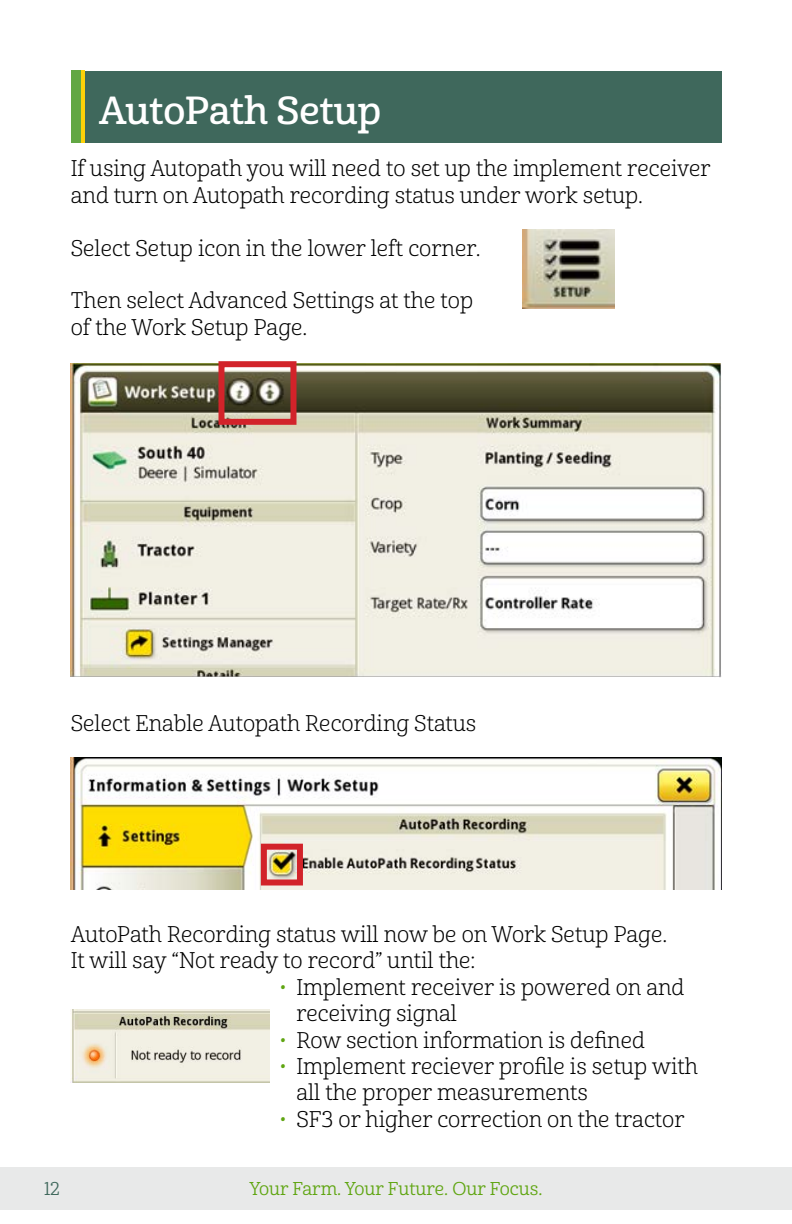
<style>
.page{position:relative;width:792px;height:1224px;background:#fff}
.page>*{position:absolute;margin:0;border:0;box-sizing:border-box;transform-origin:0 0}
.t1{font:38px "Cabrito Nor Dem";color:#fff}
.t2{font:22px/26.4px "Cabrito Nor Boo";color:#000}
.t3{font:18px "Cabrito Nor Reg";color:#5fa511}
.t4{font:18px "Cabrito Nor Reg";color:#3f685c}
.s1{font-family:"Cabrito Nor Med";color:#5fa511}
</style>
<div class="page">
<div style="left:0;top:1167px;width:792px;height:43px;background:#e8e9e9"></div>
<div style="left:71px;top:71px;width:650px;height:72px;background:#3f685c"></div>
<div style="left:71px;top:71px;width:10px;height:72px;background:#62a744"></div>
<hr style="left:81px;top:71px;width:4px;height:72px;background:#fed109">
<img style="left:71px;top:757px;width:650px;height:132px">
<img style="left:71px;top:364px;width:650px;height:314px">
<img style="left:71px;top:1010px;width:199px;height:72px">
<img style="left:522px;top:229px;width:92px;height:79px">
<svg style="left:215px;top:361px;width:84px;height:67px"></svg>
<svg style="left:258px;top:841px;width:48px;height:47px"></svg>
<h1 class="t1" style="left:99px;top:87px;width:284px">AutoPath Setup</h1>
<p class="t2" style="left:71px;top:156px;width:641px">If using Autopath you will need to set up the implement receiver and turn on Autopath recording status under work setup.</p>
<p class="t2" style="left:71px;top:235px;width:411px">Select Setup icon in the lower left corner.</p>
<p class="t2" style="left:71px;top:288px;width:404px">Then select Advanced Settings at the top of the Work Setup Page.</p>
<p class="t2" style="left:71px;top:710px;width:407px">Select Enable Autopath Recording Status</p>
<p class="t2" style="left:71px;top:922px;width:598px">AutoPath Recording status will now be on Work Setup Page.<br>It will say “Not ready to record” until the:</p>
<p class="t2" style="left:296px;top:1001px;width:162px">receiving signal</p>
<p class="t2" style="left:280px;top:974px;width:406px"><span class="s1">•</span> Implement receiver is powered on and</p>
<p class="t2" style="left:280px;top:1027px;width:367px"><span class="s1">•</span> Row section information is defined</p>
<p class="t2" style="left:280px;top:1054px;width:420px"><span class="s1">•</span> Implement reciever profile is setup with</p>
<p class="t2" style="left:280px;top:1106px;width:406px"><span class="s1">•</span> SF3 or higher correction on the tractor</p>
<p class="t2" style="left:296px;top:1080px;width:293px">all the proper measurements</p>
<p class="t4" style="left:44px;top:1178px;width:17px">12</p>
<p class="t3" style="left:250px;top:1178px;width:294px">Your Farm. Your Future. Our Focus.</p>
</div>
